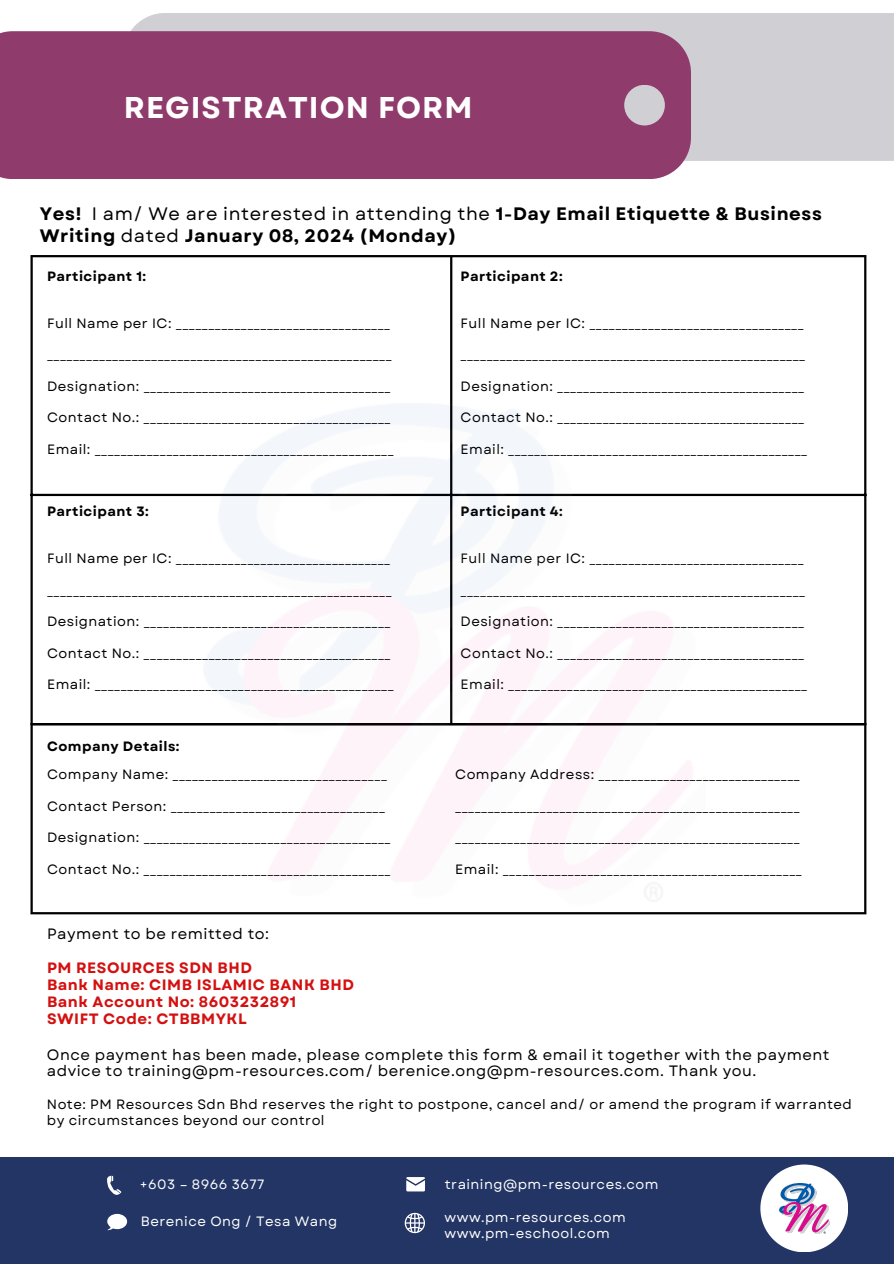
<style>
.page{position:relative;width:894px;height:1264px;background:#fff}
.page>*{position:absolute;margin:0;border:0;box-sizing:border-box;transform-origin:0 0}
.t1{font:700 30px "Garet";letter-spacing:.035em;color:#fff}
.t2{font:700 18px/21.3px "Garet";letter-spacing:.035em;color:#000}
.t3{font:15px/16.8px "Garet";letter-spacing:.035em;color:#000}
.t4{font:700 15px "Garet";letter-spacing:.035em;color:#d41010}
.t5{font:13.5px/15.8px "Garet";letter-spacing:.035em;color:#000}
.t6{font:13.5px "Garet";letter-spacing:.035em;color:#fff}
.t7{font:700 13.5px "Garet";letter-spacing:.035em;color:#000}
.s1{font-weight:400}
</style>
<div class="page">
<div style="left:131px;top:13px;width:762px;height:148px;background:#d0d0d4"></div>
<div style="left:0;top:31px;width:690px;height:148px;background:#8f3c6d"></div>
<div style="left:624px;top:85px;width:40px;height:40px;background:#d0d0d4;border-radius:50%"></div>
<hr style="left:30px;top:257px;width:3px;height:466px;background:#000">
<hr style="left:450px;top:257px;width:2px;height:466px;background:#000">
<hr style="left:863px;top:257px;width:3px;height:466px;background:#000">
<hr style="left:30px;top:255px;width:836px;height:2px;background:#000">
<hr style="left:30px;top:494px;width:836px;height:2px;background:#000">
<hr style="left:30px;top:725px;width:3px;height:187px;background:#000">
<hr style="left:863px;top:725px;width:3px;height:187px;background:#000">
<hr style="left:30px;top:723px;width:836px;height:2px;background:#000">
<hr style="left:30px;top:912px;width:836px;height:2px;background:#000">
<img style="left:203px;top:404px;width:502px;height:498px">
<div style="left:0;top:1156px;width:893px;height:107px;background:#233564"></div>
<div style="left:760px;top:1164px;width:87px;height:88px;background:#fff;border-radius:50%"></div>
<img style="left:779px;top:1183px;width:50px;height:50px">
<svg style="left:107px;top:1175px;width:14px;height:19px"></svg>
<svg style="left:107px;top:1213px;width:20px;height:17px"></svg>
<svg style="left:406px;top:1177px;width:19px;height:14px"></svg>
<svg style="left:404px;top:1212px;width:21px;height:21px"></svg>
<p class="t1" style="left:124px;top:85px;width:350px">REGISTRATION FORM</p>
<p class="t2" style="left:40px;top:203px;width:783px">Yes! <span class="s1">I am/ We are interested in attending the</span> 1-Day Email Etiquette &amp; Business<br>Writing <span class="s1">dated</span> January 08, 2024 (Monday)</p>
<p class="t7" style="left:47px;top:266px;width:101px">Participant 1:</p>
<p class="t5" style="left:47px;top:315px;width:344px">Full Name per IC: _________________________________</p>
<p class="t5" style="left:47px;top:347px;width:346px">_____________________________________________________</p>
<p class="t5" style="left:47px;top:378px;width:345px">Designation: ______________________________________</p>
<p class="t5" style="left:47px;top:410px;width:345px">Contact No.: ______________________________________</p>
<p class="t5" style="left:47px;top:441px;width:348px">Email: ______________________________________________</p>
<p class="t7" style="left:460px;top:266px;width:103px">Participant 2:</p>
<p class="t5" style="left:460px;top:315px;width:344px">Full Name per IC: _________________________________</p>
<p class="t5" style="left:460px;top:347px;width:346px">_____________________________________________________</p>
<p class="t5" style="left:460px;top:378px;width:345px">Designation: ______________________________________</p>
<p class="t5" style="left:460px;top:410px;width:345px">Contact No.: ______________________________________</p>
<p class="t5" style="left:460px;top:441px;width:348px">Email: ______________________________________________</p>
<p class="t7" style="left:47px;top:501px;width:103px">Participant 3:</p>
<p class="t5" style="left:47px;top:550px;width:344px">Full Name per IC: _________________________________</p>
<p class="t5" style="left:47px;top:582px;width:346px">_____________________________________________________</p>
<p class="t5" style="left:47px;top:613px;width:345px">Designation: ______________________________________</p>
<p class="t5" style="left:47px;top:645px;width:345px">Contact No.: ______________________________________</p>
<p class="t5" style="left:47px;top:676px;width:348px">Email: ______________________________________________</p>
<p class="t7" style="left:47px;top:736px;width:134px">Company Details:</p>
<p class="t5" style="left:47px;top:766px;width:341px">Company Name: _________________________________</p>
<p class="t5" style="left:47px;top:798px;width:339px">Contact Person: _________________________________</p>
<p class="t5" style="left:47px;top:829px;width:345px">Designation: ______________________________________</p>
<p class="t5" style="left:47px;top:861px;width:345px">Contact No.: ______________________________________</p>
<p class="t3" style="left:47px;top:925px;width:223px">Payment to be remitted to:</p>
<p class="t4" style="left:47px;top:956px;width:206px">PM RESOURCES SDN BHD</p>
<p class="t4" style="left:47px;top:973px;width:308px">Bank Name: CIMB ISLAMIC BANK BHD</p>
<p class="t4" style="left:47px;top:990px;width:251px">Bank Account No: 8603232891</p>
<p class="t4" style="left:47px;top:1007px;width:201px">SWIFT Code: CTBBMYKL</p>
<p class="t7" style="left:460px;top:501px;width:103px">Participant 4:</p>
<p class="t5" style="left:460px;top:550px;width:344px">Full Name per IC: _________________________________</p>
<p class="t5" style="left:460px;top:582px;width:346px">_____________________________________________________</p>
<p class="t5" style="left:460px;top:613px;width:345px">Designation: ______________________________________</p>
<p class="t5" style="left:460px;top:645px;width:345px">Contact No.: ______________________________________</p>
<p class="t5" style="left:460px;top:676px;width:348px">Email: ______________________________________________</p>
<p class="t5" style="left:455px;top:766px;width:346px">Company Address: _______________________________</p>
<p class="t5" style="left:455px;top:798px;width:346px">_____________________________________________________</p>
<p class="t5" style="left:455px;top:829px;width:346px">_____________________________________________________</p>
<p class="t5" style="left:455px;top:861px;width:348px">Email: ______________________________________________</p>
<p class="t3" style="left:47px;top:1045px;width:783px">Once payment has been made, please complete this form &amp; email it together with the payment advice to training@pm-resources.com/ berenice.ong@pm-resources.com. Thank you.</p>
<p class="t5" style="left:47px;top:1096px;width:806px">Note: PM Resources Sdn Bhd reserves the right to postpone, cancel and/ or amend the program if warranted by circumstances beyond our control</p>
<p class="t6" style="left:140px;top:1174px;width:126px">+603 – 8966 3677</p>
<p class="t6" style="left:141px;top:1211px;width:198px">Berenice Ong / Tesa Wang</p>
<p class="t6" style="left:444px;top:1174px;width:215px">training@pm-resources.com</p>
<p class="t6" style="left:444px;top:1207px;width:183px">www.pm-resources.com</p>
<p class="t6" style="left:444px;top:1223px;width:167px">www.pm-eschool.com</p>
</div>
